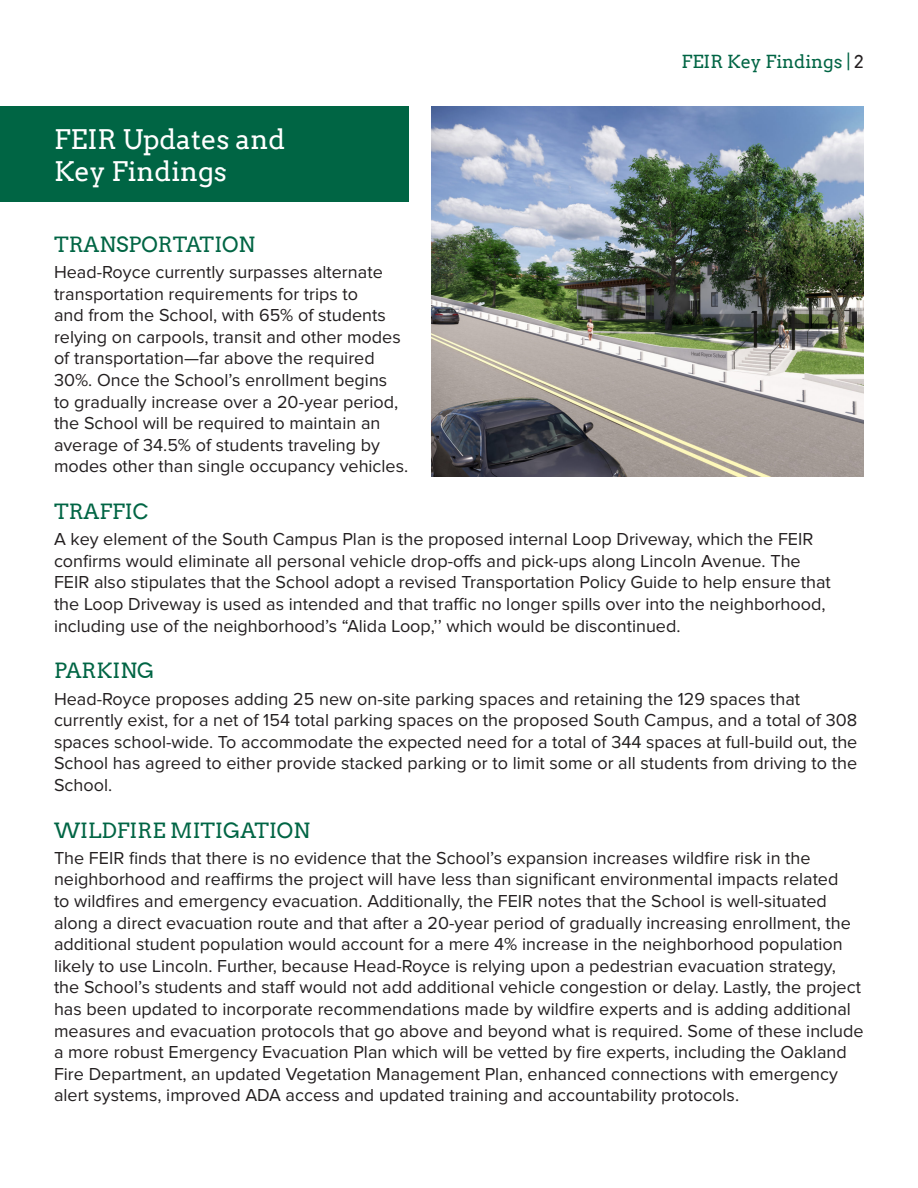
<style>
.page{position:relative;width:918px;height:1188px;background:#fff}
.page>*{position:absolute;margin:0;border:0;box-sizing:border-box;transform-origin:0 0}
.Paragraph_Style_2{font:27px "Arvo";color:#fff}
.Paragraph_Style_3{font:21px "Arvo";color:#006544}
.t1{font:18px/21.6px "Proxima Nova";color:#231f20}
.t2{font:18px "Arvo";color:#006544}
.s1{color:#231f20}
</style>
<div class="page">
<div style="left:0;top:106px;width:409px;height:96px;background:#006544"></div>
<img style="left:432px;top:106px;width:432px;height:371px">
<p class="Paragraph_Style_2" style="left:54px;top:123px;width:233px">FEIR Updates and</p>
<p class="Paragraph_Style_2" style="left:54px;top:155px;width:174px">Key Findings</p>
<p class="t2" style="left:681px;top:50px;width:184px">FEIR Key Findings | <span class="s1">2</span></p>
<p class="Paragraph_Style_3" style="left:54px;top:232px;width:203px">TRANSPORTATION</p>
<p class="t1" style="left:54px;top:262px;width:356px">Head-Royce currently surpasses alternate transportation requirements for trips to<br>and from the School, with 65% of students relying on carpools, transit and other modes of transportation—far above the required 30%. Once the School’s enrollment begins<br>to gradually increase over a 20-year period, the School will be required to maintain an average of 34.5% of students traveling by modes other than single occupancy vehicles.</p>
<p class="Paragraph_Style_3" style="left:54px;top:499px;width:96px">TRAFFIC</p>
<p class="t1" style="left:54px;top:529px;width:778px">A key element of the South Campus Plan is the proposed internal Loop Driveway, which the FEIR confirms would eliminate all personal vehicle drop-offs and pick-ups along Lincoln Avenue. The FEIR also stipulates that the School adopt a revised Transportation Policy Guide to help ensure that the Loop Driveway is used as intended and that traffic no longer spills over into the neighborhood, including use of the neighborhood’s “Alida Loop,’’ which would be discontinued.</p>
<p class="Paragraph_Style_3" style="left:54px;top:658px;width:102px">PARKING</p>
<p class="t1" style="left:54px;top:688px;width:805px">Head-Royce proposes adding 25 new on-site parking spaces and retaining the 129 spaces that currently exist, for a net of 154 total parking spaces on the proposed South Campus, and a total of 308 spaces school-wide. To accommodate the expected need for a total of 344 spaces at full-build out, the School has agreed to either provide stacked parking or to limit some or all students from driving to the School.</p>
<p class="Paragraph_Style_3" style="left:54px;top:818px;width:258px">WILDFIRE MITIGATION</p>
<p class="t1" style="left:54px;top:848px;width:811px">The FEIR finds that there is no evidence that the School’s expansion increases wildfire risk in the neighborhood and reaffirms the project will have less than significant environmental impacts related<br>to wildfires and emergency evacuation. Additionally, the FEIR notes that the School is well-situated along a direct evacuation route and that after a 20-year period of gradually increasing enrollment, the additional student population would account for a mere 4% increase in the neighborhood population likely to use Lincoln. Further, because Head-Royce is relying upon a pedestrian evacuation strategy, the School’s students and staff would not add additional vehicle congestion or delay. Lastly, the project has been updated to incorporate recommendations made by wildfire experts and is adding additional measures and evacuation protocols that go above and beyond what is required. Some of these include a more robust Emergency Evacuation Plan which will be vetted by fire experts, including the Oakland Fire Department, an updated Vegetation Management Plan, enhanced connections with emergency alert systems, improved ADA access and updated training and accountability protocols.</p>
</div>
